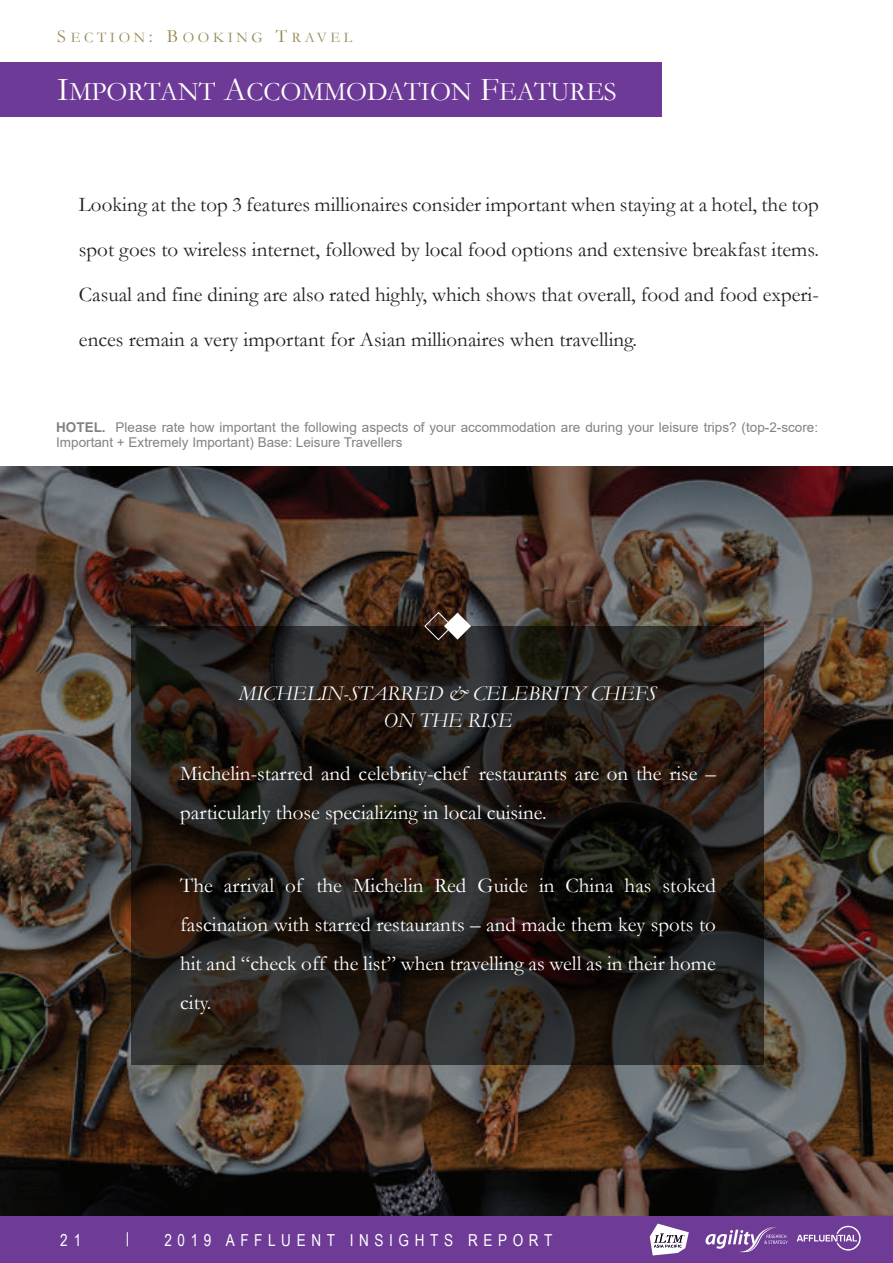
<style>
.page{position:relative;width:893px;height:1263px;background:#fff}
.page>*{position:absolute;margin:0;border:0;box-sizing:border-box;transform-origin:0 0}
.t1{font:26.85px "Garamond";color:#fff}
.t2{font:21px/45px "Garamond";color:#231f20;text-align:justify}
.t3{font:21px/39px "Garamond";color:#fff}
.t4{font:italic 21px/27px "Garamond";color:#fff;text-align:center}
.t5{font:16.5px "Arial Narrow";letter-spacing:.34em;color:#fff}
.t6{font:15px "Arial Narrow";color:#fff;scale:1.1 1}
.t7{font:14.7px "Garamond";letter-spacing:.25em;color:#968b54}
.t8{font:13.5px/15px "Arial";color:#808285}
.s1{font-size:18.45px}
.s2{font-size:33.6px}
.s3{font-weight:700}
</style>
<div class="page">
<img style="left:0;top:466px;width:893px;height:751px">
<div style="left:0;top:1217px;width:893px;height:46px;background:#6e3c96"></div>
<svg style="left:797px;top:1226px;width:64px;height:25px"></svg>
<svg style="left:706px;top:1227px;width:82px;height:25px"></svg>
<svg style="left:650px;top:1224px;width:39px;height:31px"></svg>
<div style="left:0;top:62px;width:662px;height:55px;background:#6e3a97"></div>
<svg style="left:132px;top:626px;width:632px;height:439px;background:#241f1a"></svg>
<svg style="left:424px;top:612px;width:47px;height:29px"></svg>
<p class="t7" style="left:57px;top:27px;width:296px"><span class="s1">S</span>ECTION<span class="s1">: B</span>OOKING <span class="s1">T</span>RAVEL</p>
<p class="t1" style="left:57px;top:73px;width:561px"><span class="s2">I</span>MPORTANT <span class="s2">A</span>CCOMMODATION <span class="s2">F</span>EATURES</p>
<p class="t2" style="left:79px;top:182px;width:741px">Looking at the top 3 features millionaires consider important when staying at a hotel, the top spot goes to wireless internet, followed by local food options and extensive breakfast items.<br>Casual and fine dining are also rated highly, which shows that overall, food and food experi&shy;ences remain a very important for Asian millionaires when travelling.</p>
<p class="t8" style="left:56px;top:420px;width:763px"><span class="s3">HOTEL.</span> Please rate how important the following aspects of your accommodation are during your leisure trips? (top-2-score:<br>Important + Extremely Important) Base: Leisure Travellers</p>
<p class="t4" style="left:239px;top:679px;width:420px">MICHELIN-STARRED &amp; CELEBRITY CHEFS<br>ON THE RISE</p>
<p class="t3" style="left:180px;top:753px;width:537px">Michelin-starred and celebrity-chef restaurants are on the rise – particularly those specializing in local cuisine.</p>
<p class="t3" style="left:180px;top:865px;width:537px;text-align:justify">The arrival of the Michelin Red Guide in China has stoked fascination with starred restaurants – and made them key spots to hit and “check off the list” when travelling as well as in their home city.</p>
<p class="t5" style="left:60px;top:1228px;width:22px">2 1</p>
<p class="t6" style="left:126px;top:1226px;width:5px">|</p>
<p class="t5" style="left:164px;top:1228px;width:389px">2019 AFFLUENT INSIGHTS REPORT</p>
</div>
